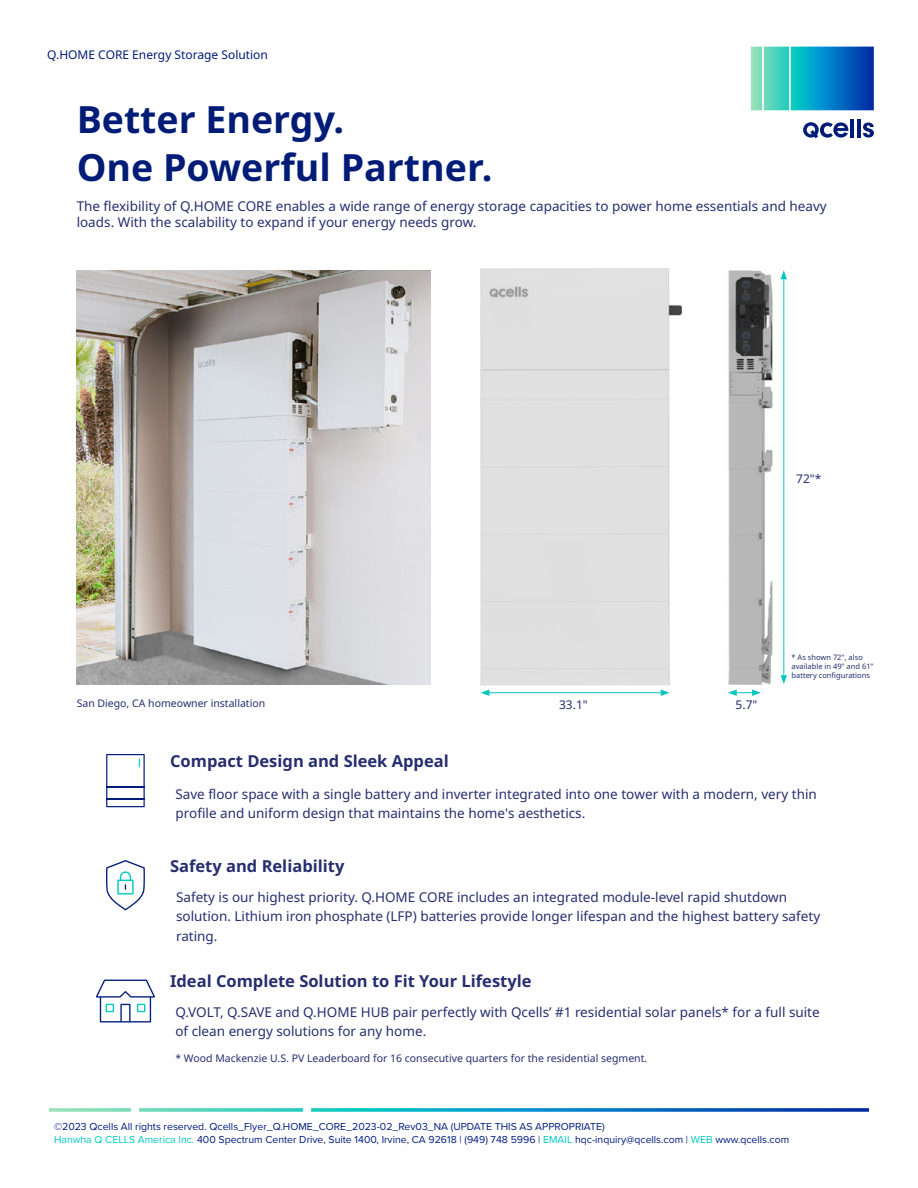
<style>
.page{position:relative;width:918px;height:1188px;background:#fff}
.page>*{position:absolute;margin:0;border:0;box-sizing:border-box;transform-origin:0 0}
.t1{font:700 37.5px/48px "Noto Sans";color:#001c77}
.t2{font:700 16.5px "Noto Sans";color:#272e6f}
.t3{font:13.5px/19.5px "Noto Sans";color:#272e6f}
.t4{font:12px "Noto Sans";color:#001c77}
.t5{font:12px "Noto Sans";color:#272e6f}
.t6{font:10.5px/12.6px "Proxima Nova";color:#001c7d}
.t7{font:10.5px "Noto Sans";color:#272e6f}
.t8{font:7.5px/9px "Noto Sans";color:#272e6f}
.s1{font-family:"Noto Sans KR"}
.s2{color:#00c9c2}
</style>
<div class="page">
<img style="left:728px;top:270px;width:59px;height:420px">
<hr style="left:850px;top:119px;width:4px;height:18px;background:#001c77">
<hr style="left:857px;top:119px;width:4px;height:18px;background:#001c77">
<svg style="left:863px;top:123px;width:11px;height:15px"></svg>
<svg style="left:803px;top:122px;width:45px;height:16px"></svg>
<svg style="left:751px;top:46px;width:123px;height:65px;background:#289cc1"></svg>
<svg style="left:49px;top:1108px;width:820px;height:4px;background:#39a4c5"></svg>
<img style="left:480px;top:268px;width:202px;height:428px">
<img style="left:77px;top:270px;width:354px;height:414px">
<svg style="left:728px;top:690px;width:33px;height:6px"></svg>
<hr style="left:487px;top:692px;width:176px;height:1px;background:#05c7bf">
<svg style="left:481px;top:690px;width:8px;height:6px"></svg>
<svg style="left:661px;top:690px;width:9px;height:6px"></svg>
<hr style="left:784px;top:277px;width:1px;height:401px;background:#05c7bf">
<svg style="left:781px;top:675px;width:6px;height:9px"></svg>
<svg style="left:781px;top:270px;width:6px;height:9px"></svg>
<svg style="left:106px;top:754px;width:39px;height:53px"></svg>
<svg style="left:106px;top:860px;width:39px;height:50px"></svg>
<svg style="left:96px;top:980px;width:59px;height:43px"></svg>
<p class="t4" style="left:47px;top:50px;width:222px">Q.HOME CORE Energy Storage Solution</p>
<h1 class="t1" style="left:77px;top:99px;width:417px">Better Energy.<br>One Powerful Partner.</h1>
<p class="t3" style="left:77px;top:198px;width:752px;line-height:16.2px">The flexibility of Q.HOME CORE enables a wide range of energy storage capacities to power home essentials and heavy loads. With the scalability to expand if your energy needs grow.</p>
<p class="t5" style="left:796px;top:473px;width:27px">72"*</p>
<p class="t7" style="left:77px;top:699px;width:190px">San Diego, CA homeowner installation</p>
<p class="t5" style="left:559px;top:700px;width:30px">33.1"</p>
<p class="t5" style="left:736px;top:700px;width:23px">5.7"</p>
<p class="t8" style="left:792px;top:653px;width:84px">* As shown 72", also available in 49" and 61" battery configurations</p>
<p class="t2" style="left:170px;top:754px;width:280px">Compact Design and Sleek Appeal</p>
<p class="t3" style="left:175px;top:784px;width:643px">Save floor space with a single battery and inverter integrated into one tower with a modern, very thin profile and uniform design that maintains the home's a<span class="s1">e</span>sthetics.</p>
<p class="t2" style="left:170px;top:859px;width:176px">Safety and Reliability</p>
<p class="t3" style="left:176px;top:889px;width:646px">Safety is our highest priority. Q.HOME CORE includes an integrated module-level rapid shutdown solution. Lithium iron phosphate (LFP) batteries provide longer lifespan and the highest battery safety rating.</p>
<p class="t2" style="left:170px;top:969px;width:363px">Ideal Complete Solution to Fit Your Lifestyle</p>
<p class="t3" style="left:175px;top:1003px;width:646px">Q.VOLT, Q.SAVE and Q.HOME HUB pair perfectly with Qcells’ #1 residential solar panels* for a full suite of clean energy solutions for any home.</p>
<p class="t7" style="left:175px;top:1054px;width:474px">* Wood Mackenzie U.S. PV Leaderboard for 16 consecutive quarters for the residential segment.</p>
<p class="t6" style="left:54px;top:1121px;width:737px">©2023 Qcells All rights reserved. Qcells_Flyer_Q.HOME_CORE_2023-02_Rev03_NA (UPDATE THIS AS APPROPRIATE)<br><span class="s2">Hanwha Q CELLS America Inc.</span> 400 Spectrum Center Drive, Suite 1400, Irvine, CA 92618 | (949) 748 5996 | <span class="s2">EMAIL</span> hqc-inquiry@qcells.com | <span class="s2">WEB</span> www.qcells.com</p>
</div>
